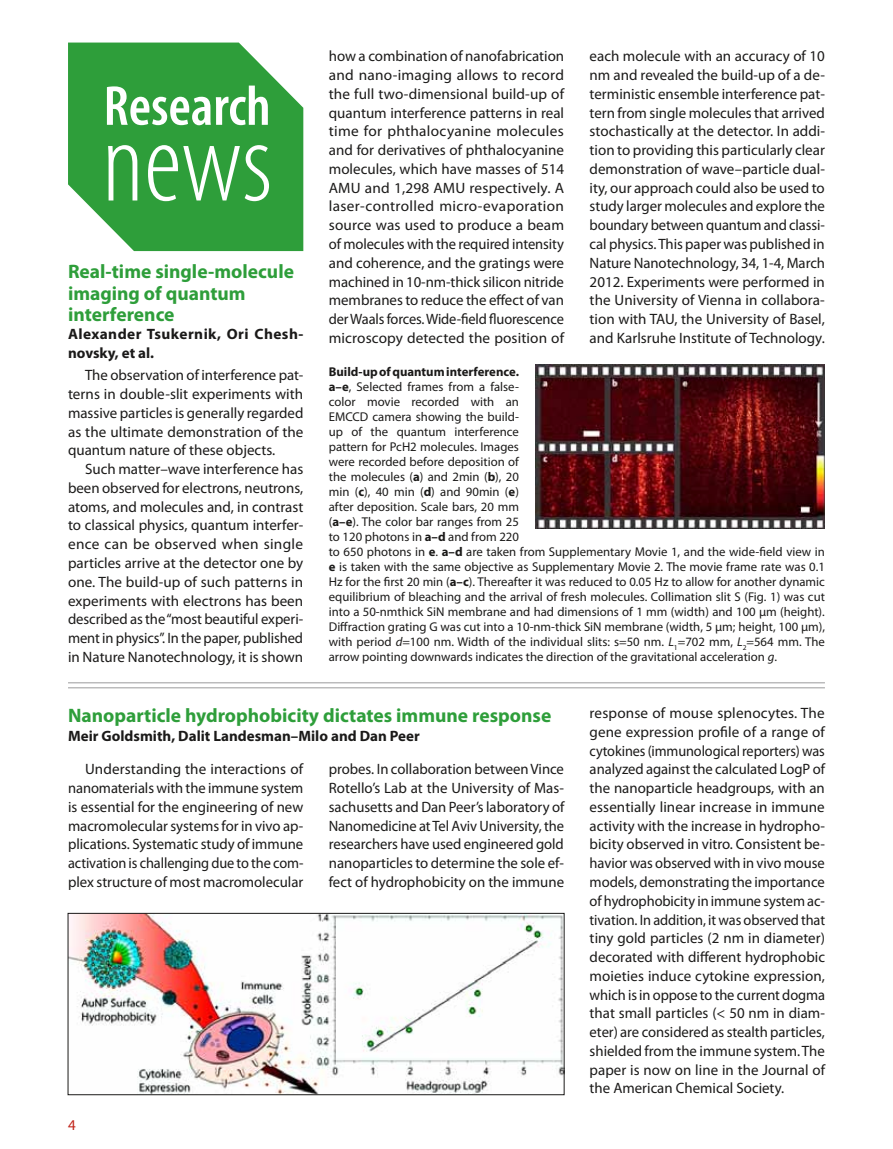
<style>
.page{position:relative;width:893px;height:1149px;background:#fff}
.page>*{position:absolute;margin:0;border:0;box-sizing:border-box;transform-origin:0 0}
.t1{font:300 condensed 113.4px "Myriad Pro";color:#fff}
.t2{font:600 condensed 56.7px "Myriad Pro";color:#fff}
.t3{font:700 19.5px/21px "Myriad Pro";color:#2e9e3a}
.t4{font:15px/18.8px "Myriad Pro";color:#1b1a19;text-align:justify}
.t5{font:700 15px "Myriad Pro";color:#1b1a19}
.t6{font:700 15px/18.8px "Myriad Pro";letter-spacing:.03em;color:#1b1a19}
.t7{font:15px "Myriad Pro";color:#c1251a}
.t8{font:12.75px/15px "Myriad Pro";color:#1b1a19}
.s1{font-weight:700}
.s2{font-style:italic}
</style>
<div class="page">
<svg style="left:68px;top:43px;width:235px;height:208px;background:#40a64b"></svg>
<hr style="left:68px;top:687px;width:757px;height:1px;background:#9b9b9c">
<hr style="left:68px;top:682px;width:757px;height:1px;background:#9b9b9c">
<img style="left:70px;top:914px;width:492px;height:178px">
<div style="left:68px;top:912px;width:496px;height:182px;border:1px solid #1b1a19"></div>
<img style="left:536px;top:364px;width:289px;height:164px">
<h2 class="t2" style="left:104px;top:71px;width:169px">Research</h2>
<h1 class="t1" style="left:102px;top:96px;width:172px">news</h1>
<h3 class="t3" style="left:68px;top:261px;width:227px">Real-time single-molecule imaging of quantum interference</h3>
<p class="t6" style="left:68px;top:324px;width:237px">Alexander Tsukernik, Ori Chesh&shy;novsky, et al.</p>
<p class="t4" style="left:68px;top:365px;width:237px;text-indent:17px">The observation of interference pat&shy;terns in double-slit experiments with massive particles is generally regarded as the ultimate demonstration of the quantum nature of these objects.</p>
<p class="t4" style="left:68px;top:459px;width:237px;text-indent:17px">Such matter–wave interference has been observed for electrons, neutrons, atoms, and molecules and, in contrast to classical physics, quantum interfer&shy;ence can be observed when single particles arrive at the detector one by one. The build-up of such patterns in experiments with electrons has been described as the “most beautiful experi&shy;ment in physics”. In the paper, published in Nature Nanotechnology, it is shown</p>
<p class="t4" style="left:329px;top:47px;width:237px">how a combination of nanofabrication and nano-imaging allows to record the full two-dimensional build-up of quantum interference patterns in real time for phthalocyanine molecules and for derivatives of phthalocyanine molecules, which have masses of 514<br>AMU and 1,298 AMU respectively. A laser-controlled micro-evaporation source was used to produce a beam of molecules with the required intensity and coherence, and the gratings were machined in 10-nm-thick silicon nitride membranes to reduce the effect of van der Waals forces. Wide-field fluorescence microscopy detected the position of</p>
<p class="t4" style="left:590px;top:47px;width:237px">each molecule with an accuracy of 10 nm and revealed the build-up of a de&shy;terministic ensemble interference pat&shy;tern from single molecules that arrived stochastically at the detector. In addi&shy;tion to providing this particularly clear demonstration of wave–particle dual&shy;ity, our approach could also be used to study larger molecules and explore the boundary between quantum and classi&shy;cal physics. This paper was published in Nature Nanotechnology, 34, 1-4, March 2012. Experiments were performed in the University of Vienna in collabora&shy;tion with TAU, the University of Basel, and Karlsruhe Institute of Technology.</p>
<p class="t8" style="left:329px;top:363px;width:498px"><span class="s1">Build-up of quantum interference.<br>a–e</span>, Selected frames from a false-<br>color movie recorded with an<br>EMCCD camera showing the build-<br>up of the quantum interference<br>pattern for PcH2 molecules. Images<br>were recorded before deposition of<br>the molecules (<span class="s1">a</span>) and 2min (<span class="s1">b</span>), 20<br>min (<span class="s1">c</span>), 40 min (<span class="s1">d</span>) and 90min (<span class="s1">e</span>)<br>after deposition. Scale bars, 20 mm<br>(<span class="s1">a–e</span>). The color bar ranges from 25<br>to 120 photons in <span class="s1">a–d</span> and from 220<br>to 650 photons in <span class="s1">e</span>. <span class="s1">a–d</span> are taken from Supplementary Movie 1, and the wide-field view in <span class="s1">e</span> is taken with the same objective as Supplementary Movie 2. The movie frame rate was 0.1<br>Hz for the first 20 min (<span class="s1">a–c</span>). Thereafter it was reduced to 0.05 Hz to allow for another dynamic equilibrium of bleaching and the arrival of fresh molecules. Collimation slit S (Fig. 1) was cut into a 50-nmthick SiN membrane and had dimensions of 1 mm (width) and 100 µm (height).<br>Diffraction grating G was cut into a 10-nm-thick SiN membrane (width, 5 µm; height, 100 µm), with period <span class="s2">d</span>=100 nm. Width of the individual slits: s=50 nm. <span class="s2">L</span><sub>1</sub>=702 mm, <span class="s2">L</span><sub>2</sub>=564 mm. The arrow pointing downwards indicates the direction of the gravitational acceleration <span class="s2">g</span>.</p>
<h3 class="t3" style="left:68px;top:704px;width:485px">Nanoparticle hydrophobicity dictates immune response</h3>
<p class="t5" style="left:68px;top:725px;width:353px">Meir Goldsmith, Dalit Landesman–Milo and Dan Peer</p>
<p class="t4" style="left:68px;top:759px;width:237px;text-indent:17px">Understanding the interactions of nanomaterials with the immune system is essential for the engineering of new macromolecular systems for in vivo ap&shy;plications. Systematic study of immune activation is challenging due to the com&shy;plex structure of most macromolecular</p>
<p class="t4" style="left:329px;top:759px;width:237px">probes. In collaboration between Vince Rotello’s Lab at the University of Mas&shy;sachusetts and Dan Peer’s laboratory of Nanomedicine at Tel Aviv University, the researchers have used engineered gold nanoparticles to determine the sole ef&shy;fect of hydrophobicity on the immune</p>
<p class="t7" style="left:68px;top:1115px;width:9px">4</p>
<p class="t4" style="left:590px;top:703px;width:237px">response of mouse splenocytes. The gene expression profile of a range of cytokines (immunological reporters) was analyzed against the calculated LogP of the nanoparticle headgroups, with an essentially linear increase in immune activity with the increase in hydropho&shy;bicity observed in vitro. Consistent be&shy;havior was observed with in vivo mouse models, demonstrating the importance of hydrophobicity in immune system ac&shy;tivation. In addition, it was observed that tiny gold particles (2 nm in diameter) decorated with different hydrophobic moieties induce cytokine expression, which is in oppose to the current dogma that small particles (&lt; 50 nm in diam&shy;eter) are considered as stealth particles, shielded from the immune system. The paper is now on line in the Journal of the American Chemical Society.</p>
</div>
